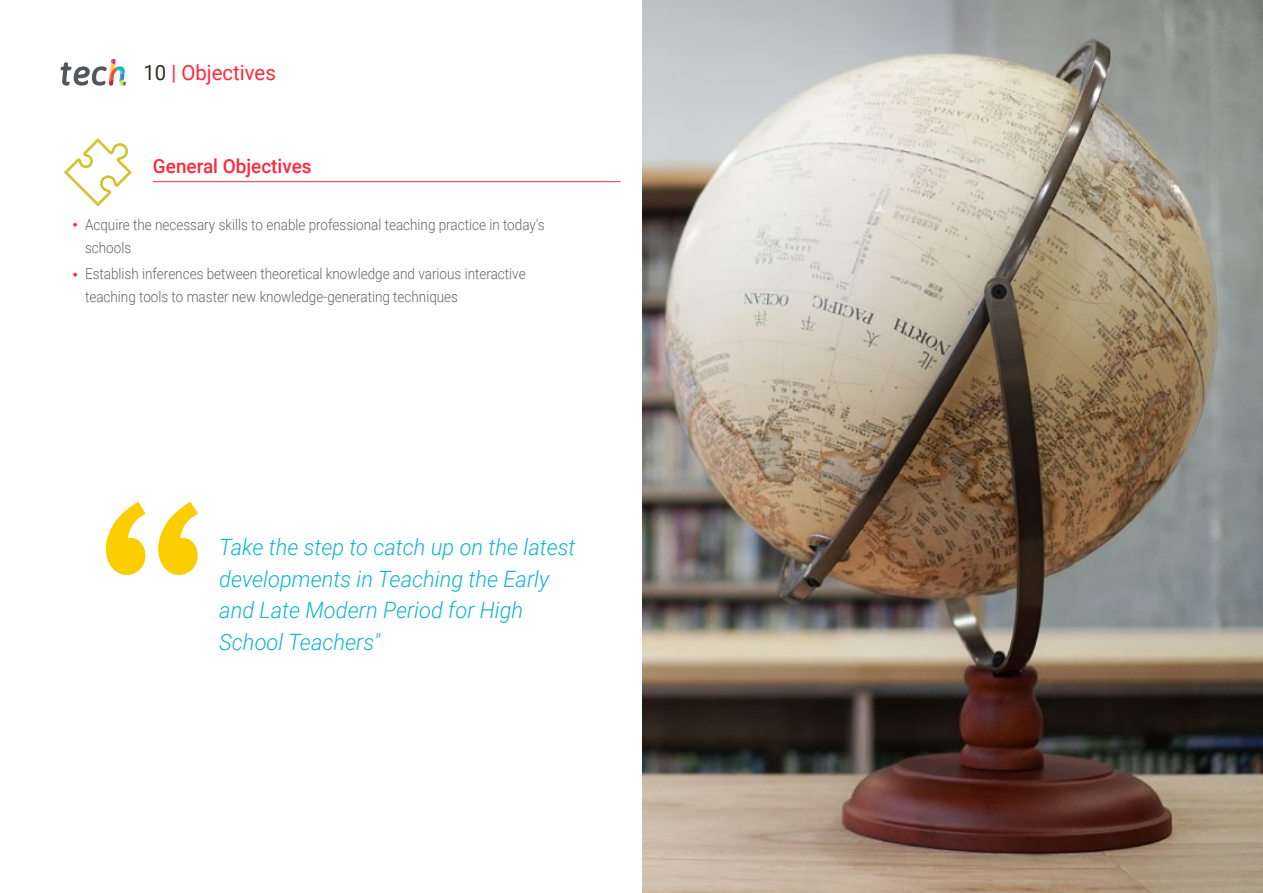
<style>
.page{position:relative;width:1263px;height:893px;background:#fff}
.page>*{position:absolute;margin:0;border:0;box-sizing:border-box;transform-origin:0 0}
.t1{font:italic 300 22.5px/31.5px "Roboto";color:#0fb6cf}
.t2{font:21px "Roboto";color:#ff293a}
.t3{font:500 19.5px "Roboto";color:#ff293a}
.t4{font:300 15px/22.5px "Roboto";color:#61646a;scale:.9 1}
.s1{color:#312e20}
</style>
<div class="page">
<svg style="left:106px;top:502px;width:92px;height:73px"></svg>
<svg style="left:61px;top:59px;width:65px;height:27px"></svg>
<hr style="left:153px;top:181px;width:468px;height:1px;background:#ff293a">
<svg style="left:64px;top:138px;width:68px;height:68px"></svg>
<img style="left:642px;top:0;width:621px;height:893px">
<h2 class="t2" style="left:144px;top:57px;width:134px"><span class="s1">10</span> | Objectives</h2>
<h3 class="t3" style="left:153px;top:153px;width:160px">General Objectives</h3>
<p class="t4" style="left:85px;top:213px;width:512px">Acquire the necessary skills to enable professional teaching practice in today's schools</p>
<p class="t4" style="left:85px;top:262px;width:491px">Establish inferences between theoretical knowledge and various interactive teaching tools to master new knowledge-generating techniques</p>
<h1 class="t1" style="left:219px;top:531px;width:358px">Take the step to catch up on the latest developments in Teaching the Early and Late Modern Period for High<br>School Teachers"</h1>
</div>
